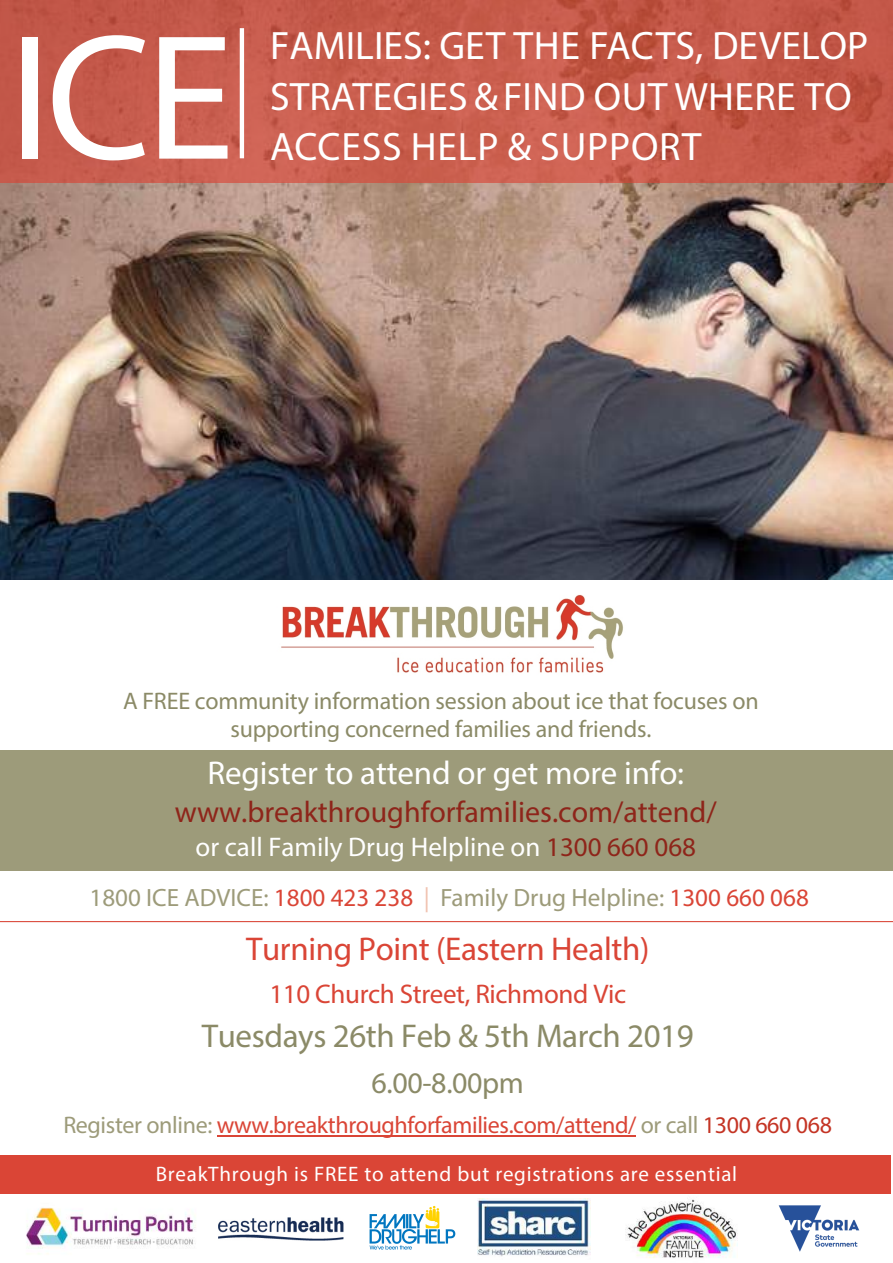
<style>
.page{position:relative;width:893px;height:1263px;background:#fff}
.page>*{position:absolute;margin:0;border:0;box-sizing:border-box;transform-origin:0 0}
.t1{font:180.15px "Myriad Pro";color:#fff}
.t2{font:39.75px/50.8px "Myriad Pro";letter-spacing:.01em;color:#fff}
.t3{font:33px "Myriad Pro";letter-spacing:-.005em;color:#fff}
.t4{font:33px "Myriad Pro";letter-spacing:-.01em;color:#8b8a67}
.t5{font:33px "Myriad Pro";letter-spacing:-.01em;color:#da4536}
.t6{font:30px "Myriad Pro";color:#8e251a}
.t7{font:30px "Myriad Pro";letter-spacing:-.01em;color:#8b8a67}
.t8{font:27px "Myriad Pro";color:#fff}
.t9{font:27px "Myriad Pro";letter-spacing:-.015em;color:#da4536}
.t10{font:25.05px "Myriad Pro";color:#9d9b7a}
.t11{font:24px/28.8px "Myriad Pro";letter-spacing:-.005em;color:#8b8a67;text-align:center}
.t12{font:24px "Myriad Pro";letter-spacing:-.015em;color:#da4536}
.t13{font:21px "Myriad Pro";letter-spacing:.035em;color:#fff}
.s1{color:#8e251a}
.s2{color:#da4536}
.s3{color:#f1c2b0}
.s4{color:#9d9b7a}
.s5{color:#c43424}
</style>
<div class="page">
<img style="left:0;top:182px;width:893px;height:397px">
<svg style="left:0;top:0;width:893px;height:182px;background:#c65a4b"></svg>
<div style="left:0;top:750px;width:893px;height:120px;background:#9d9b7a"></div>
<hr style="left:0;top:921px;width:893px;height:1px;background:#da4536">
<hr style="left:240px;top:28px;width:4px;height:130px;background:#fff">
<img style="left:281px;top:594px;width:343px;height:79px">
<img style="left:26px;top:1207px;width:170px;height:47px">
<img style="left:778px;top:1205px;width:82px;height:47px">
<img style="left:478px;top:1198px;width:112px;height:59px">
<img style="left:625px;top:1199px;width:113px;height:59px">
<img style="left:218px;top:1217px;width:126px;height:23px">
<img style="left:369px;top:1205px;width:86px;height:45px">
<div style="left:0;top:1155px;width:891px;height:39px;background:#da4536"></div>
<hr style="left:217px;top:1136px;width:419px;height:1px;background:#da4536">
<h1 class="t1" style="left:8px;top:-13px;width:227px">ICE</h1>
<h2 class="t2" style="left:270px;top:19px;width:600px">FAMILIES: GET THE FACTS, DEVELOP<br>STRATEGIES &amp; FIND OUT WHERE TO<br>ACCESS HELP &amp; SUPPORT</h2>
<p class="t11" style="left:123px;top:686px;width:637px">A FREE community information session about ice that focuses on supporting concerned families and friends.</p>
<h3 class="t3" style="left:207px;top:752px;width:478px">Register to attend or get more info:</h3>
<p class="t6" style="left:175px;top:793px;width:543px">www.breakthroughforfamilies.com/attend/</p>
<p class="t8" style="left:196px;top:831px;width:502px">or call Family Drug Helpline on <span class="s1">1300 660 068</span></p>
<p class="t10" style="left:89px;top:882px;width:721px">1800 ICE ADVICE: <span class="s2">1800 423 238</span> <span class="s3">|</span> Family Drug Helpline: <span class="s2">1300 660 068</span></p>
<h3 class="t5" style="left:246px;top:928px;width:405px">Turning Point (Eastern Health)</h3>
<p class="t9" style="left:269px;top:977px;width:358px">110 Church Street, Richmond Vic</p>
<h3 class="t4" style="left:202px;top:1015px;width:494px">Tuesdays 26th Feb &amp; 5th March 2019</h3>
<p class="t7" style="left:371px;top:1064px;width:154px">6.00-8.00pm</p>
<p class="t12" style="left:63px;top:1110px;width:770px"><span class="s4">Register online:</span> www.breakthroughforfamilies.com/attend/ <span class="s4">or call</span> <span class="s5">1300 660 068</span></p>
<p class="t13" style="left:156px;top:1161px;width:583px">BreakThrough is FREE to attend but registrations are essential</p>
</div>
